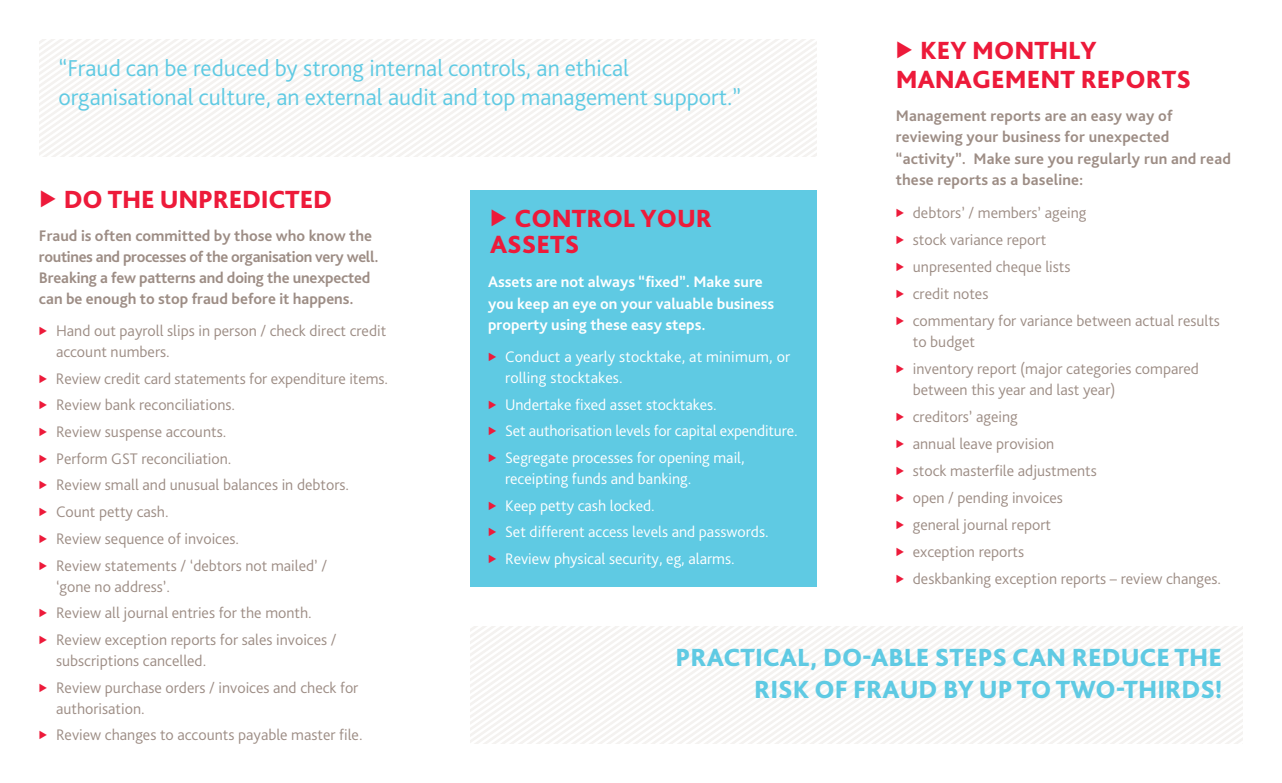
<style>
.page{position:relative;width:1282px;height:783px;background:#fff}
.page>*{position:absolute;margin:0;border:0;box-sizing:border-box;transform-origin:0 0}
.t1{font:800 26px/26px "Bliss Pro";color:#ed1a3a}
.t2{font:800 26px "Bliss Pro";letter-spacing:-.005em;color:#5fcae3}
.t3{font:300 24px/29px "Bliss Pro";color:#5fcae3}
.t4{font:300 16px/27px "Bliss Pro";color:#9d8d85}
.t5{font:700 16px/21px "Bliss Pro";color:#9d8d85}
.t6{font:300 16px/26.6px "Bliss Pro";color:#fff}
.t7{font:700 16px/21px "Bliss Pro";color:#fff}
.s1{font-family:"Lucida Grande";font-weight:400;font-size:20px}
.s2{font-family:"Lucida Grande";font-weight:400;font-size:10px;color:#ed1a3a}
</style>
<div class="page">
<div style="left:470px;top:190px;width:346px;height:396px;background:#5fcae3"></div>
<svg style="left:40px;top:40px;width:776px;height:116px"></svg>
<svg style="left:470px;top:626px;width:772px;height:117px"></svg>
<h1 class="t1" style="left:895px;top:36px;width:297px;line-height:28px"><span class="s1">▶</span> KEY MONTHLY<br>MANAGEMENT REPORTS</h1>
<h2 class="t3" style="left:58px;top:53px;width:684px">“Fraud can be reduced by strong internal controls, an ethical organisational culture, an external audit and top management support.”</h2>
<p class="t5" style="left:895px;top:104px;width:336px">Management reports are an easy way of reviewing your business for unexpected “activity”. Make sure you regularly run and read these reports as a baseline:</p>
<p class="t4" style="left:895px;top:198px;width:326px"><span class="s2">▶</span> debtors’ / members’ ageing<br><span class="s2">▶</span> stock variance report<br><span class="s2">▶</span> unpresented cheque lists<br><span class="s2">▶</span> credit notes<br><span class="s2">▶</span> commentary for variance between actual results</p>
<p class="t4" style="left:895px;top:327px;width:305px;text-indent:17px">to budget<br><span class="s2">▶</span> inventory report (major categories compared</p>
<p class="t4" style="left:895px;top:376px;width:327px;text-indent:17px">between this year and last year)<br><span class="s2">▶</span> creditors’ ageing<br><span class="s2">▶</span> annual leave provision<br><span class="s2">▶</span> stock masterfile adjustments<br><span class="s2">▶</span> open / pending invoices<br><span class="s2">▶</span> general journal report<br><span class="s2">▶</span> exception reports<br><span class="s2">▶</span> deskbanking exception reports – review changes.</p>
<h1 class="t1" style="left:39px;top:185px;width:294px"><span class="s1">▶</span> DO THE UNPREDICTED</h1>
<h1 class="t1" style="left:490px;top:205px;width:223px"><span class="s1">▶</span> CONTROL YOUR<br>ASSETS</h1>
<p class="t5" style="left:39px;top:224px;width:341px">Fraud is often committed by those who know the routines and processes of the organisation very well.<br>Breaking a few patterns and doing the unexpected can be enough to stop fraud before it happens.</p>
<p class="t4" style="left:56px;top:320px;width:332px;line-height:21px;text-indent:-17px"><span class="s2">▶</span> Hand out payroll slips in person / check direct credit account numbers.</p>
<p class="t4" style="left:39px;top:364px;width:350px"><span class="s2">▶</span> Review credit card statements for expenditure items. <span class="s2">▶</span> Review bank reconciliations.<br><span class="s2">▶</span> Review suspense accounts.<br><span class="s2">▶</span> Perform GST reconciliation.<br><span class="s2">▶</span> Review small and unusual balances in debtors.<br><span class="s2">▶</span> Count petty cash.<br><span class="s2">▶</span> Review sequence of invoices.<br><span class="s2">▶</span> Review statements / ‘debtors not mailed’ /</p>
<p class="t4" style="left:39px;top:572px;width:299px;text-indent:17px">‘gone no address’.<br><span class="s2">▶</span> Review all journal entries for the month.<br><span class="s2">▶</span> Review exception reports for sales invoices /</p>
<p class="t4" style="left:39px;top:646px;width:321px;text-indent:17px">subscriptions cancelled.<br><span class="s2">▶</span> Review purchase orders / invoices and check for</p>
<p class="t4" style="left:39px;top:694px;width:325px;text-indent:17px">authorisation.<br><span class="s2">▶</span> Review changes to accounts payable master file.</p>
<p class="t7" style="left:488px;top:271px;width:288px">Assets are not always “fixed”. Make sure you keep an eye on your valuable business property using these easy steps.</p>
<p class="t6" style="left:505px;top:345px;width:287px;line-height:21px;text-indent:-17px"><span class="s2">▶</span> Conduct a yearly stocktake, at minimum, or rolling stocktakes.</p>
<p class="t6" style="left:488px;top:390px;width:311px"><span class="s2">▶</span> Undertake fixed asset stocktakes.<br><span class="s2">▶</span> Set authorisation levels for capital expenditure. <span class="s2">▶</span> Segregate processes for opening mail,</p>
<p class="t6" style="left:488px;top:465px;width:282px;text-indent:17px">receipting funds and banking.<br><span class="s2">▶</span> Keep petty cash locked.<br><span class="s2">▶</span> Set different access levels and passwords. <span class="s2">▶</span> Review physical security, eg, alarms.</p>
<h1 class="t2" style="left:675px;top:640px;width:31px">PRACTICAL</h1>
<h1 class="t2" style="left:810px;top:640px;width:140px">, DO-ABLE STEPS</h1>
<h1 class="t2" style="left:1012px;top:640px;width:18px">CAN</h1>
<h1 class="t2" style="left:1071px;top:640px;width:17px">REDUCE</h1>
<h1 class="t2" style="left:1174px;top:640px;width:17px">THE</h1>
<h1 class="t2" style="left:754px;top:672px;width:15px">RISK</h1>
<h1 class="t2" style="left:814px;top:672px;width:57px">OF FRAUD</h1>
<h1 class="t2" style="left:943px;top:672px;width:197px">BY UP TO TWO-THIRDS</h1>
<h1 class="t2" style="left:1214px;top:672px;width:9px">!</h1>
</div>
